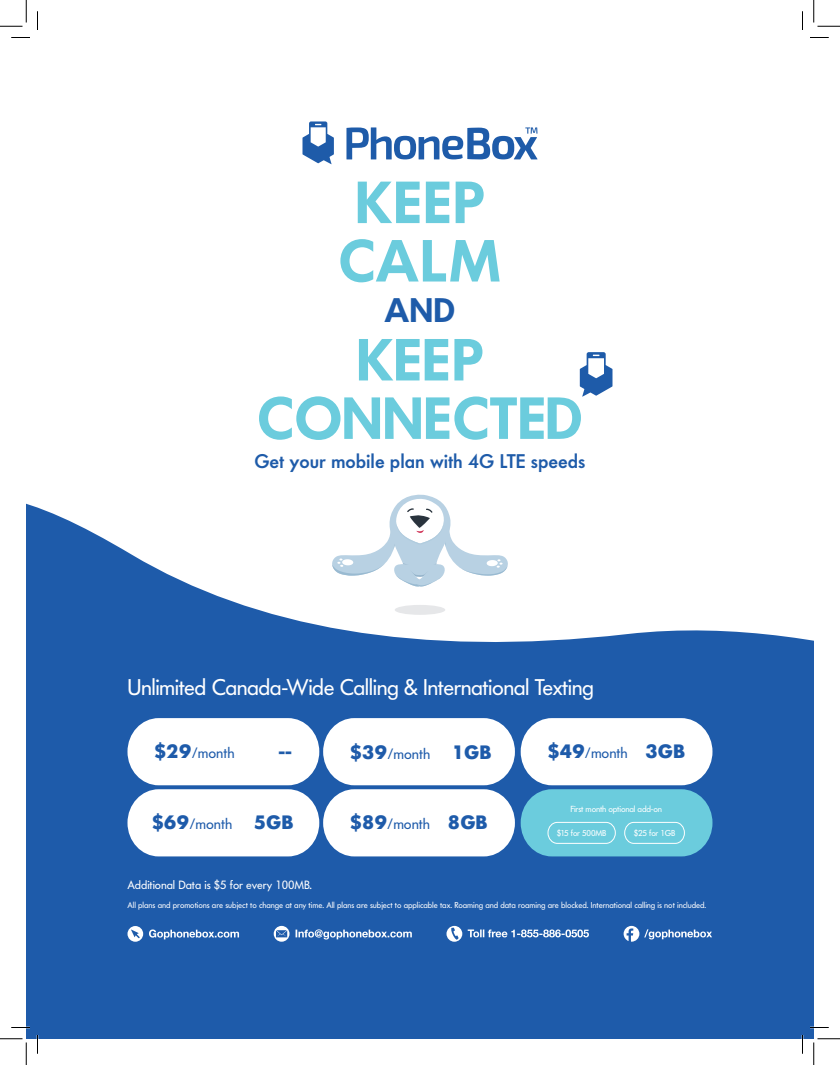
<style>
.page{position:relative;width:840px;height:1065px;background:#fff}
.page>*{position:absolute;margin:0;border:0;box-sizing:border-box;transform-origin:0 0}
.t1{font:600 58.75px/58.4px "Futura BQ";letter-spacing:-.01em;color:#6bccdd;text-align:center}
.t2{font:600 58.75px/58.4px "Futura BQ";letter-spacing:.01em;color:#6bccdd}
.t3{font:600 33.75px "Futura BQ";color:#1e5ba9}
.t4{font:22.5px "Futura BQ";letter-spacing:-.02em;color:#fff}
.t5{font:500 19.62px "Futura BQ";color:#1e5ba9}
.Data_smaller_copy{font:700 19.12px "Futura BQ";color:#1e5baa}
.Data_smaller_copy-2{font:700 19.12px "Futura BQ";color:#1e5ba9}
.Price_smaller{font:14.88px "Futura BQ";color:#1e5baa}
.Legal_center{font:11.88px "Futura BQ";letter-spacing:-.005em;color:#fff}
.t6{font:8.75px "Futura BQ";letter-spacing:-.02em;color:#fff}
.Legal_center-2{font:8.5px "Futura BQ";letter-spacing:-.005em;color:#fff}
.s1{font-weight:700;font-size:19.12px}
</style>
<div class="page">
<svg style="left:26px;top:503px;width:788px;height:536px;fill:#1e5baa"></svg>
<svg style="left:302px;top:121px;width:32px;height:43px"></svg>
<svg style="left:346px;top:127px;width:192px;height:32px"></svg>
<svg style="left:331px;top:494px;width:178px;height:95px"></svg>
<div style="left:395px;top:605px;width:50px;height:10px;background:#e6e7e9;border-radius:50%"></div>
<svg style="left:446px;top:926px;width:16px;height:16px"></svg>
<svg style="left:468px;top:929px;width:121px;height:8px"></svg>
<svg style="left:274px;top:926px;width:16px;height:16px"></svg>
<svg style="left:296px;top:929px;width:116px;height:11px"></svg>
<svg style="left:127px;top:926px;width:16px;height:16px"></svg>
<svg style="left:149px;top:929px;width:90px;height:10px"></svg>
<svg style="left:624px;top:926px;width:88px;height:16px"></svg>
<div style="left:127px;top:718px;width:192px;height:67px;background:#fff;border-radius:32px"></div>
<div style="left:127px;top:789px;width:192px;height:67px;background:#fff;border-radius:32px"></div>
<div style="left:323px;top:718px;width:192px;height:67px;background:#fff;border-radius:32px"></div>
<div style="left:323px;top:789px;width:192px;height:67px;background:#fff;border-radius:32px"></div>
<div style="left:521px;top:718px;width:192px;height:67px;background:#fff;border-radius:32px"></div>
<div style="left:521px;top:789px;width:192px;height:67px;background:#6bccdd;border-radius:32px"></div>
<div style="left:548px;top:822px;width:68px;height:22px;border:1px solid #fff;border-radius:10px"></div>
<svg style="left:624px;top:821px;width:61px;height:23px"></svg>
<svg style="left:580px;top:352px;width:32px;height:45px"></svg>
<svg style="left:11px;top:37px;width:19px;height:1px"></svg>
<svg style="left:810px;top:37px;width:19px;height:1px"></svg>
<svg style="left:11px;top:1027px;width:19px;height:1px"></svg>
<svg style="left:810px;top:1027px;width:19px;height:1px"></svg>
<svg style="left:37px;top:11px;width:1px;height:19px"></svg>
<svg style="left:37px;top:1035px;width:1px;height:19px"></svg>
<svg style="left:802px;top:11px;width:1px;height:19px"></svg>
<svg style="left:802px;top:1035px;width:1px;height:19px"></svg>
<svg style="left:0;top:0;width:27px;height:27px"></svg>
<svg style="left:0;top:1039px;width:27px;height:26px"></svg>
<svg style="left:814px;top:0;width:26px;height:27px"></svg>
<svg style="left:814px;top:1039px;width:26px;height:26px"></svg>
<p class="t2" style="left:338px;top:173px;width:165px">KEEP<br>CALM</p>
<p class="t3" style="left:384px;top:288px;width:73px">AND</p>
<p class="t1" style="left:257px;top:330px;width:328px">KEEP<br>CONNECTED</p>
<p class="t5" style="left:254px;top:449px;width:333px">Get your mobile plan with 4G LTE speeds</p>
<p class="t4" style="left:128px;top:672px;width:468px">Unlimited Canada-Wide Calling &amp; International Texting</p>
<p class="Price_smaller" style="left:155px;top:743px;width:81px"><span class="s1">$29</span>/month</p>
<p class="Data_smaller_copy-2" style="left:279px;top:739px;width:15px">--</p>
<p class="Price_smaller" style="left:153px;top:815px;width:81px"><span class="s1">$69</span>/month</p>
<p class="Data_smaller_copy-2" style="left:253px;top:810px;width:42px">5GB</p>
<p class="Legal_center" style="left:128px;top:877px;width:186px">Additional Data is $5 for every 100MB.</p>
<p class="Price_smaller" style="left:351px;top:744px;width:81px"><span class="s1">$39</span>/month</p>
<p class="Data_smaller_copy" style="left:451px;top:740px;width:42px">1GB</p>
<p class="Price_smaller" style="left:351px;top:815px;width:81px"><span class="s1">$89</span>/month</p>
<p class="Data_smaller_copy" style="left:448px;top:810px;width:42px">8GB</p>
<p class="Price_smaller" style="left:548px;top:743px;width:81px"><span class="s1">$49</span>/month</p>
<p class="Data_smaller_copy" style="left:645px;top:739px;width:42px">3GB</p>
<p class="t6" style="left:570px;top:804px;width:93px">First month optional add-on</p>
<p class="Legal_center-2" style="left:557px;top:828px;width:51px">$15 for 500MB</p>
<p class="Legal_center-2" style="left:634px;top:828px;width:43px">$25 for 1GB</p>
<p class="Legal_center-2" style="left:128px;top:899px;width:580px">All plans and promotions are subject to change at any time. All plans are subject to applicable tax. Roaming and data roaming are blocked. International calling is not included.</p>
</div>
